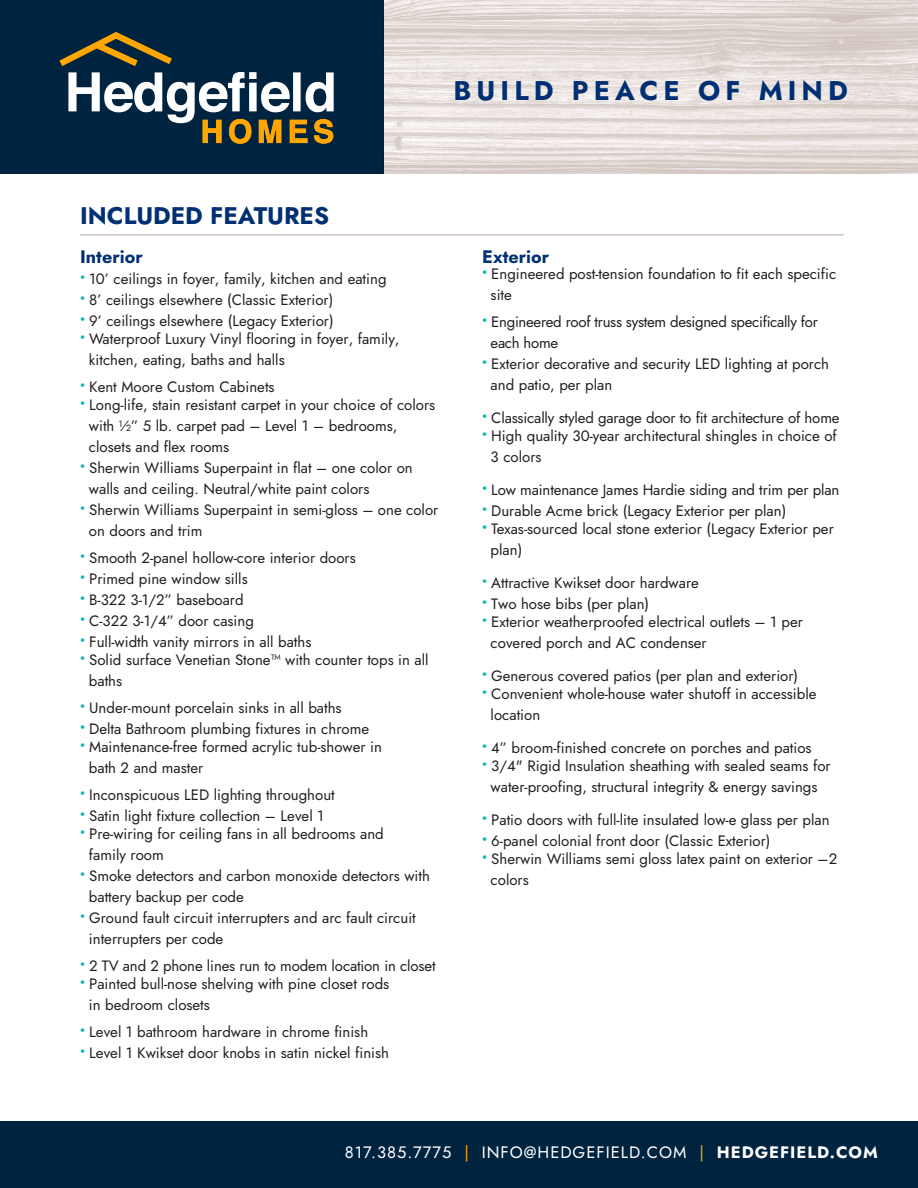
<style>
.page{position:relative;width:918px;height:1188px;background:#fff}
.page>*{position:absolute;margin:0;border:0;box-sizing:border-box;transform-origin:0 0}
.t1{font:700 27px "Jost";letter-spacing:.19em;color:#002f73}
.t2{font:700 24px "Jost";color:#002f73}
.t3{font:700 18px "Jost";color:#002f73}
.t4{font:16.5px "Jost";letter-spacing:.06em;color:#fff}
.t5{font:15px/21px "Jost";color:#231f20}
.t6{font:15px/21px "Jost";letter-spacing:-.02em;color:#231f20}
.s1{font-weight:900;color:#00bbb5}
.s2{color:#ffa700}
.s3{font-weight:700}
</style>
<div class="page">
<div style="left:0;top:0;width:383px;height:173px;background:#002340"></div>
<svg style="left:68px;top:72px;width:266px;height:72px"></svg>
<svg style="left:59px;top:32px;width:113px;height:34px"></svg>
<img style="left:383px;top:0;width:535px;height:173px">
<hr style="left:80px;top:234px;width:764px;height:2px;background:#cfc3bc">
<div style="left:0;top:1122px;width:918px;height:66px;background:#002340"></div>
<p class="t1" style="left:453px;top:73px;width:396px">BUILD PEACE OF MIND</p>
<p class="t2" style="left:80px;top:199px;width:250px">INCLUDED FEATURES</p>
<p class="t3" style="left:80px;top:245px;width:64px">Interior</p>
<p class="t5" style="left:80px;top:268px;width:308px"><span class="s1">•</span> 10’ ceilings in foyer, family, kitchen and eating</p>
<p class="t5" style="left:80px;top:289px;width:255px"><span class="s1">•</span> 8’ ceilings elsewhere (Classic Exterior)</p>
<p class="t5" style="left:80px;top:310px;width:255px"><span class="s1">•</span> 9’ ceilings elsewhere (Legacy Exterior)</p>
<p class="t5" style="left:89px;top:328px;width:312px;text-indent:-9px"><span class="s1">•</span> Waterproof Luxury Vinyl flooring in foyer, family, kitchen, eating, baths and halls</p>
<p class="t5" style="left:80px;top:376px;width:196px"><span class="s1">•</span> Kent Moore Custom Cabinets</p>
<p class="t5" style="left:89px;top:394px;width:348px;text-indent:-9px"><span class="s1">•</span> Long-life, stain resistant carpet in your choice of colors with ½” 5 lb. carpet pad – Level 1 – bedrooms, closets and flex rooms</p>
<p class="t5" style="left:89px;top:457px;width:325px;text-indent:-9px"><span class="s1">•</span> Sherwin Williams Superpaint in flat – one color on walls and ceiling. Neutral/white paint colors</p>
<p class="t5" style="left:89px;top:499px;width:351px;text-indent:-9px"><span class="s1">•</span> Sherwin Williams Superpaint in semi-gloss – one color on doors and trim</p>
<p class="t5" style="left:80px;top:547px;width:277px"><span class="s1">•</span> Smooth 2-panel hollow-core interior doors</p>
<p class="t5" style="left:80px;top:568px;width:169px"><span class="s1">•</span> Primed pine window sills</p>
<p class="t5" style="left:80px;top:589px;width:165px"><span class="s1">•</span> B-322 3-1/2” baseboard</p>
<p class="t5" style="left:80px;top:610px;width:175px"><span class="s1">•</span> C-322 3-1/4” door casing</p>
<p class="t5" style="left:80px;top:631px;width:233px"><span class="s1">•</span> Full-width vanity mirrors in all baths</p>
<p class="t5" style="left:89px;top:649px;width:341px;text-indent:-9px"><span class="s1">•</span> Solid surface Venetian Stone™ with counter tops in all baths</p>
<p class="t5" style="left:80px;top:697px;width:263px"><span class="s1">•</span> Under-mount porcelain sinks in all baths</p>
<p class="t5" style="left:80px;top:718px;width:290px"><span class="s1">•</span> Delta Bathroom plumbing fixtures in chrome</p>
<p class="t5" style="left:89px;top:736px;width:295px;text-indent:-9px"><span class="s1">•</span> Maintenance-free formed acrylic tub-shower in bath 2 and master</p>
<p class="t5" style="left:80px;top:784px;width:256px"><span class="s1">•</span> Inconspicuous LED lighting throughout</p>
<p class="t5" style="left:80px;top:805px;width:245px"><span class="s1">•</span> Satin light fixture collection – Level 1</p>
<p class="t5" style="left:89px;top:823px;width:296px;text-indent:-9px"><span class="s1">•</span> Pre-wiring for ceiling fans in all bedrooms and family room</p>
<p class="t5" style="left:89px;top:865px;width:343px;text-indent:-9px"><span class="s1">•</span> Smoke detectors and carbon monoxide detectors with battery backup per code</p>
<p class="t5" style="left:89px;top:907px;width:328px;text-indent:-9px"><span class="s1">•</span> Ground fault circuit interrupters and arc fault circuit interrupters per code</p>
<p class="t5" style="left:80px;top:955px;width:357px"><span class="s1">•</span> 2 TV and 2 phone lines run to modem location in closet</p>
<p class="t5" style="left:89px;top:973px;width:302px;text-indent:-9px"><span class="s1">•</span> Painted bull-nose shelving with pine closet rods in bedroom closets</p>
<p class="t5" style="left:80px;top:1021px;width:289px"><span class="s1">•</span> Level 1 bathroom hardware in chrome finish</p>
<p class="t5" style="left:80px;top:1042px;width:310px"><span class="s1">•</span> Level 1 Kwikset door knobs in satin nickel finish</p>
<p class="t3" style="left:482px;top:245px;width:68px">Exterior</p>
<p class="t5" style="left:491px;top:263px;width:347px;text-indent:-8px"><span class="s1">•</span> Engineered post-tension foundation to fit each specific site</p>
<p class="t6" style="left:491px;top:311px;width:329px;text-indent:-8px"><span class="s1">•</span> Engineered roof truss system designed specifically for each home</p>
<p class="t5" style="left:491px;top:353px;width:340px;text-indent:-8px"><span class="s1">•</span> Exterior decorative and security LED lighting at porch and patio, per plan</p>
<p class="t5" style="left:482px;top:407px;width:359px"><span class="s1">•</span> Classically styled garage door to fit architecture of home</p>
<p class="t5" style="left:491px;top:425px;width:348px;text-indent:-8px"><span class="s1">•</span> High quality 30-year architectural shingles in choice of<br>3 colors</p>
<p class="t5" style="left:482px;top:479px;width:359px"><span class="s1">•</span> Low maintenance James Hardie siding and trim per plan</p>
<p class="t5" style="left:482px;top:500px;width:306px"><span class="s1">•</span> Durable Acme brick (Legacy Exterior per plan)</p>
<p class="t5" style="left:491px;top:518px;width:345px;text-indent:-8px"><span class="s1">•</span> Texas-sourced local stone exterior (Legacy Exterior per plan)</p>
<p class="t5" style="left:482px;top:572px;width:218px"><span class="s1">•</span> Attractive Kwikset door hardware</p>
<p class="t5" style="left:482px;top:593px;width:169px"><span class="s1">•</span> Two hose bibs (per plan)</p>
<p class="t5" style="left:491px;top:611px;width:314px;text-indent:-8px"><span class="s1">•</span> Exterior weatherproofed electrical outlets – 1 per covered porch and AC condenser</p>
<p class="t5" style="left:482px;top:665px;width:317px"><span class="s1">•</span> Generous covered patios (per plan and exterior)</p>
<p class="t5" style="left:491px;top:683px;width:327px;text-indent:-8px"><span class="s1">•</span> Convenient whole-house water shutoff in accessible location</p>
<p class="t5" style="left:482px;top:737px;width:331px"><span class="s1">•</span> 4” broom-finished concrete on porches and patios</p>
<p class="t5" style="left:482px;top:755px;width:350px;text-align:center"><span class="s1">•</span> 3/4" Rigid Insulation sheathing with sealed seams for water-proofing, structural integrity &amp; energy savings</p>
<p class="t5" style="left:482px;top:809px;width:349px"><span class="s1">•</span> Patio doors with full-lite insulated low-e glass per plan</p>
<p class="t5" style="left:482px;top:830px;width:290px"><span class="s1">•</span> 6-panel colonial front door (Classic Exterior)</p>
<p class="t5" style="left:491px;top:848px;width:348px;text-indent:-8px"><span class="s1">•</span> Sherwin Williams semi gloss latex paint on exterior –2 colors</p>
<p class="t4" style="left:345px;top:1141px;width:535px">817.385.7775 <span class="s2">|</span> INFO@HEDGEFIELD.COM <span class="s2">|</span> <span class="s3">HEDGEFIELD.COM</span></p>
</div>
